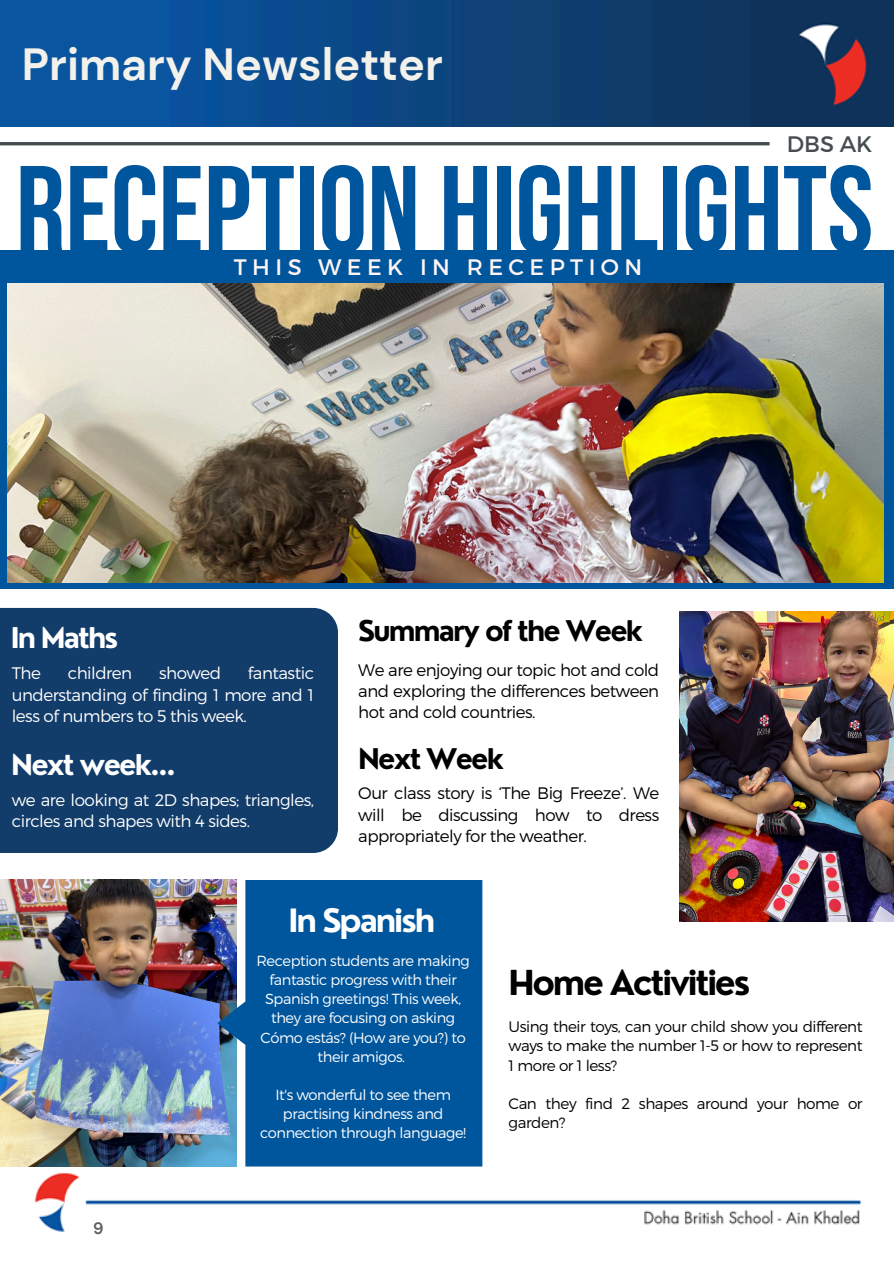
<style>
.page{position:relative;width:894px;height:1264px;background:#fff}
.page>*{position:absolute;margin:0;border:0;box-sizing:border-box;transform-origin:0 0}
.t1{font:123.45px "Bebas Neue Cyrillic";color:#00569d}
.t2{font:700 45px "DM Sans";color:#f2f1eb}
.t3{font:700 33.6px "Nourd";letter-spacing:-.07em;color:#000}
.t4{font:700 31.35px "Nourd";letter-spacing:-.07em;color:#fff}
.t5{font:700 27.9px "Nourd";letter-spacing:-.07em;color:#fff}
.t6{font:700 27.75px "Nourd";letter-spacing:-.07em;color:#000}
.t7{font:22.35px "Montserrat";letter-spacing:.245em;color:#fff5f5}
.t8{font:22.35px "Montserrat";color:#464d50}
.t9{font:300 16.65px/21.3px "Montserrat";letter-spacing:-.03em;color:#000;text-align:justify}
.t10{font:300 16.65px/21.3px "Montserrat";letter-spacing:-.03em;color:#fff;text-align:justify}
.t11{font:700 16.5px "DM Sans";color:#616161}
.t12{font:300 15.15px/19.2px "Montserrat";letter-spacing:-.03em;color:#000;text-align:justify}
.t13{font:300 14.55px/19.2px "Montserrat";letter-spacing:-.03em;color:#fff;text-align:center}
</style>
<div class="page">
<img style="left:0;top:0;width:893px;height:126px">
<img style="left:35px;top:1173px;width:826px;height:59px">
<svg style="left:0;top:284px;width:893px;height:304px;background:#145d95"></svg>
<div style="left:0;top:251px;width:893px;height:33px;background:#00569d"></div>
<hr style="left:0;top:142px;width:769px;height:3px;background:#454d50">
<img style="left:7px;top:284px;width:875px;height:298px">
<img style="left:679px;top:611px;width:214px;height:310px">
<img style="left:0;top:879px;width:217px;height:287px">
<svg style="left:217px;top:879px;width:265px;height:287px;background:#0e5da0"></svg>
<div style="left:0;top:608px;width:338px;height:245px;background:#123c6a"></div>
<h4 class="t2" style="left:22px;top:35px;width:422px">Primary Newsletter</h4>
<h1 class="t8" style="left:786px;top:129px;width:87px">DBS AK</h1>
<h2 class="t1" style="left:16px;top:160px;width:859px">RECEPTION HIGHLIGHTS</h2>
<h6 class="t7" style="left:234px;top:253px;width:410px">THIS WEEK IN RECEPTION</h6>
<h4 class="t5" style="left:11px;top:620px;width:109px">In Maths</h4>
<h3 class="t6" style="left:358px;top:613px;width:286px">Summary of the Week</h3>
<p class="t10" style="left:12px;top:662px;width:304px;text-indent:236px">fantastic understanding of finding 1 more and 1 less of numbers to 5 this week.</p>
<p class="t10" style="left:12px;top:662px;width:31px">The</p>
<p class="t10" style="left:68px;top:662px;width:66px">children</p>
<p class="t10" style="left:159px;top:662px;width:64px">showed</p>
<h6 class="t5" style="left:11px;top:747px;width:166px">Next week...</h6>
<h4 class="t10" style="left:12px;top:788px;width:304px">we are looking at 2D shapes; triangles, circles and shapes with 4 sides.</h4>
<p class="t9" style="left:358px;top:658px;width:302px">We are enjoying our topic hot and cold and exploring the differences between hot and cold countries.</p>
<h6 class="t6" style="left:358px;top:741px;width:147px">Next Week</h6>
<h6 class="t9" style="left:358px;top:781px;width:302px">Our class story is ‘The Big Freeze’. We will be discussing how to dress appropriately for the weather.</h6>
<h6 class="t11" style="left:93px;top:1217px;width:12px">9</h6>
<h4 class="t4" style="left:288px;top:900px;width:148px">In Spanish</h4>
<h6 class="t13" style="left:256px;top:950px;width:215px">Reception students are making fantastic progress with their<br>Spanish greetings! This week, they are focusing on asking<br>Cómo estás? (How are you?) to their amigos.</h6>
<p class="t13" style="left:260px;top:1084px;width:207px">It's wonderful to see them practising kindness and connection through language!</p>
<p class="t3" style="left:508px;top:960px;width:243px">Home Activities</p>
<p class="t12" style="left:508px;top:1016px;width:355px">Using their toys, can your child show you different ways to make the number 1-5 or how to represent 1 more or 1 less?</p>
<h3 class="t12" style="left:508px;top:1092px;width:355px">Can they find 2 shapes around your home or garden?</h3>
</div>
